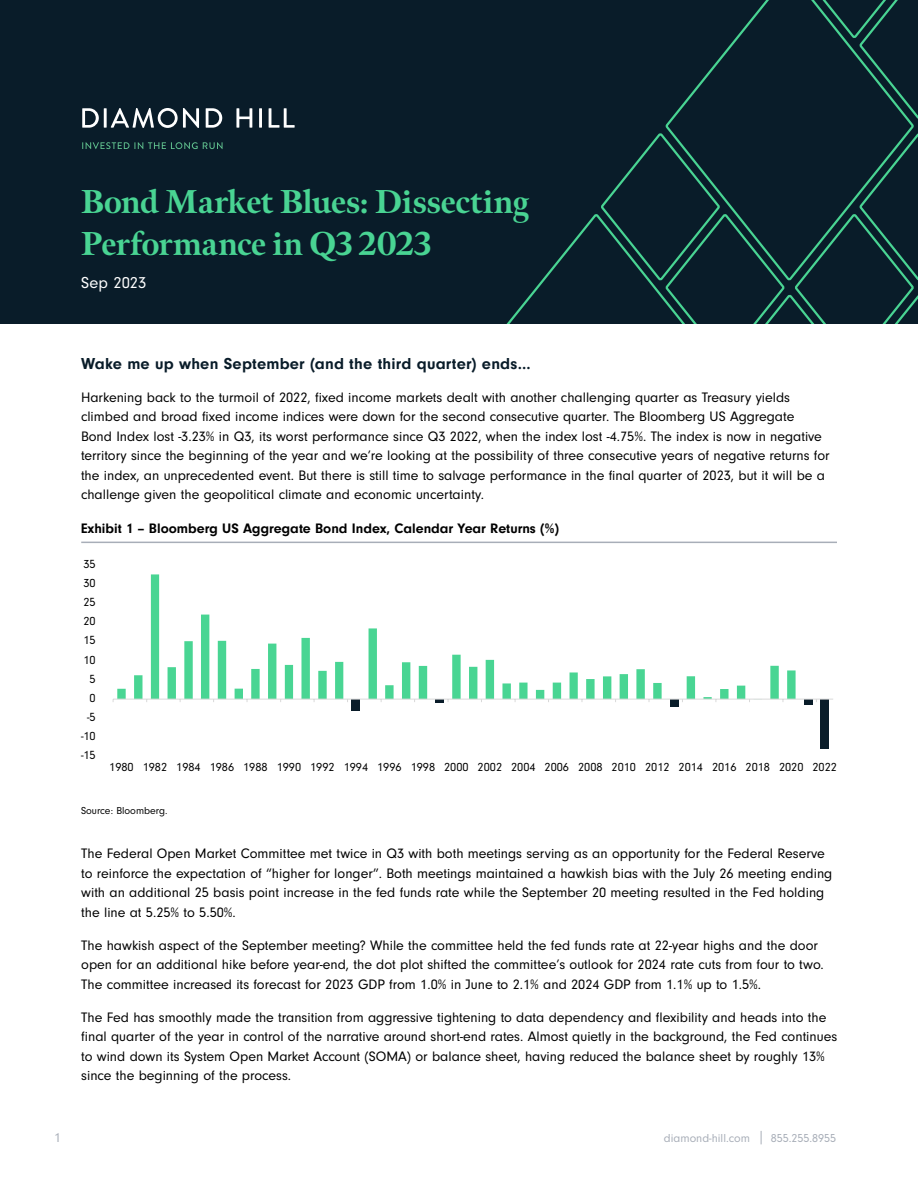
<style>
.page{position:relative;width:918px;height:1188px;background:#fff}
.page>*{position:absolute;margin:0;border:0;box-sizing:border-box;transform-origin:0 0}
.Page_title{font:800 33px/42px "Meno Display";letter-spacing:-.005em;color:#49d493}
.Body_copy{font:700 16.5px "Neuzeit Gro";letter-spacing:.01em;color:#091c29}
.Subhead{font:16.5px "Neuzeit Gro";letter-spacing:.005em;color:#fff}
.Body_copy-2{font:14.25px/19.5px "Neuzeit Gro";color:#000}
.Table_Chart_-_Title{font:700 14.25px "Neuzeit Gro";color:#000}
.t1{font:13.5px "Neuzeit Gro";color:#a8aeb8}
.t2{font:12.3px "Neuzeit Gro";color:#000}
.t3{font:12px "Neuzeit Gro";color:#a8aeb8}
.Legal__with_footnote{font:10.5px "Neuzeit Gro";color:#000}
</style>
<div class="page">
<svg style="left:761px;top:1131px;width:1px;height:13px"></svg>
<div style="left:0;top:0;width:918px;height:324px;background:#091c29"></div>
<svg style="left:506px;top:0;width:412px;height:324px"></svg>
<svg style="left:82px;top:108px;width:17px;height:20px"></svg>
<hr style="left:104px;top:108px;width:3px;height:20px;background:#fff">
<svg style="left:111px;top:108px;width:88px;height:20px"></svg>
<svg style="left:206px;top:108px;width:16px;height:20px"></svg>
<svg style="left:236px;top:108px;width:16px;height:20px"></svg>
<hr style="left:259px;top:108px;width:3px;height:20px;background:#fff">
<svg style="left:269px;top:108px;width:26px;height:20px"></svg>
<svg style="left:82px;top:142px;width:141px;height:7px"></svg>
<div style="left:352px;top:699px;width:8px;height:11px;background:#091c29"></div>
<div style="left:670px;top:699px;width:8px;height:8px;background:#091c29"></div>
<div style="left:804px;top:699px;width:8px;height:6px;background:#091c29"></div>
<div style="left:821px;top:699px;width:8px;height:50px;background:#091c29"></div>
<svg style="left:117px;top:574px;width:679px;height:125px"></svg>
<hr style="left:113px;top:699px;width:720px;height:1px;background:#d9d9d9">
<svg style="left:435px;top:699px;width:14px;height:3px"></svg>
<hr style="left:81px;top:542px;width:756px;height:1px;background:#a8aeb8">
<p class="Page_title" style="left:81px;top:181px;width:449px">Bond Market Blues: Dissecting<br>Performance in Q3 2023</p>
<p class="Subhead" style="left:81px;top:274px;width:67px">Sep 2023</p>
<p class="Body_copy" style="left:81px;top:354px;width:451px">Wake me up when September (and the third quarter) ends…</p>
<p class="Body_copy-2" style="left:81px;top:387px;width:750px">Harkening back to the turmoil of 2022, fixed income markets dealt with another challenging quarter as Treasury yields climbed and broad fixed income indices were down for the second consecutive quarter. The Bloomberg US Aggregate<br>Bond Index lost -3.23% in Q3, its worst performance since Q3 2022, when the index lost -4.75%. The index is now in negative territory since the beginning of the year and we’re looking at the possibility of three consecutive years of negative returns for the index, an unprecedented event. But there is still time to salvage performance in the final quarter of 2023, but it will be a challenge given the geopolitical climate and economic uncertainty.</p>
<p class="Table_Chart_-_Title" style="left:81px;top:520px;width:480px">Exhibit 1 – Bloomberg US Aggregate Bond Index, Calendar Year Returns (%)</p>
<p class="t2" style="left:84px;top:557px;width:14px">35</p>
<p class="t2" style="left:84px;top:576px;width:14px">30</p>
<p class="t2" style="left:84px;top:596px;width:14px">25</p>
<p class="t2" style="left:84px;top:615px;width:14px">20</p>
<p class="t2" style="left:84px;top:634px;width:14px">15</p>
<p class="t2" style="left:84px;top:653px;width:14px">10</p>
<p class="t2" style="left:90px;top:672px;width:8px">5</p>
<p class="t2" style="left:90px;top:691px;width:8px">0</p>
<p class="t2" style="left:87px;top:710px;width:10px">-5</p>
<p class="t2" style="left:81px;top:729px;width:16px">-10</p>
<p class="t2" style="left:81px;top:748px;width:16px">-15</p>
<p class="t2" style="left:109px;top:761px;width:729px">1980 1982 1984 1986 1988 1990 1992 1994 1996 1998 2000 2002 2004 2006 2008 2010 2012 2014 2016 2018 2020 2022</p>
<p class="Legal__with_footnote" style="left:81px;top:805px;width:88px">Source: Bloomberg.</p>
<p class="Body_copy-2" style="left:81px;top:844px;width:753px">The Federal Open Market Committee met twice in Q3 with both meetings serving as an opportunity for the Federal Reserve to reinforce the expectation of “higher for longer”. Both meetings maintained a hawkish bias with the July 26 meeting ending with an additional 25 basis point increase in the fed funds rate while the September 20 meeting resulted in the Fed holding the line at 5.25% to 5.50%.</p>
<p class="Body_copy-2" style="left:81px;top:935px;width:744px">The hawkish aspect of the September meeting? While the committee held the fed funds rate at 22-year highs and the door open for an additional hike before year-end, the dot plot shifted the committee’s outlook for 2024 rate cuts from four to two.<br>The committee increased its forecast for 2023 GDP from 1.0% in June to 2.1% and 2024 GDP from 1.1% up to 1.5%.</p>
<p class="Body_copy-2" style="left:81px;top:1007px;width:757px">The Fed has smoothly made the transition from aggressive tightening to data dependency and flexibility and heads into the final quarter of the year in control of the narrative around short-end rates. Almost quietly in the background, the Fed continues to wind down its System Open Market Account (SOMA) or balance sheet, having reduced the balance sheet by roughly 13% since the beginning of the process.</p>
<p class="t1" style="left:54px;top:1130px;width:8px">1</p>
<p class="t3" style="left:664px;top:1131px;width:88px">diamond-hill.com</p>
<p class="t3" style="left:771px;top:1131px;width:67px">855.255.8955</p>
</div>
